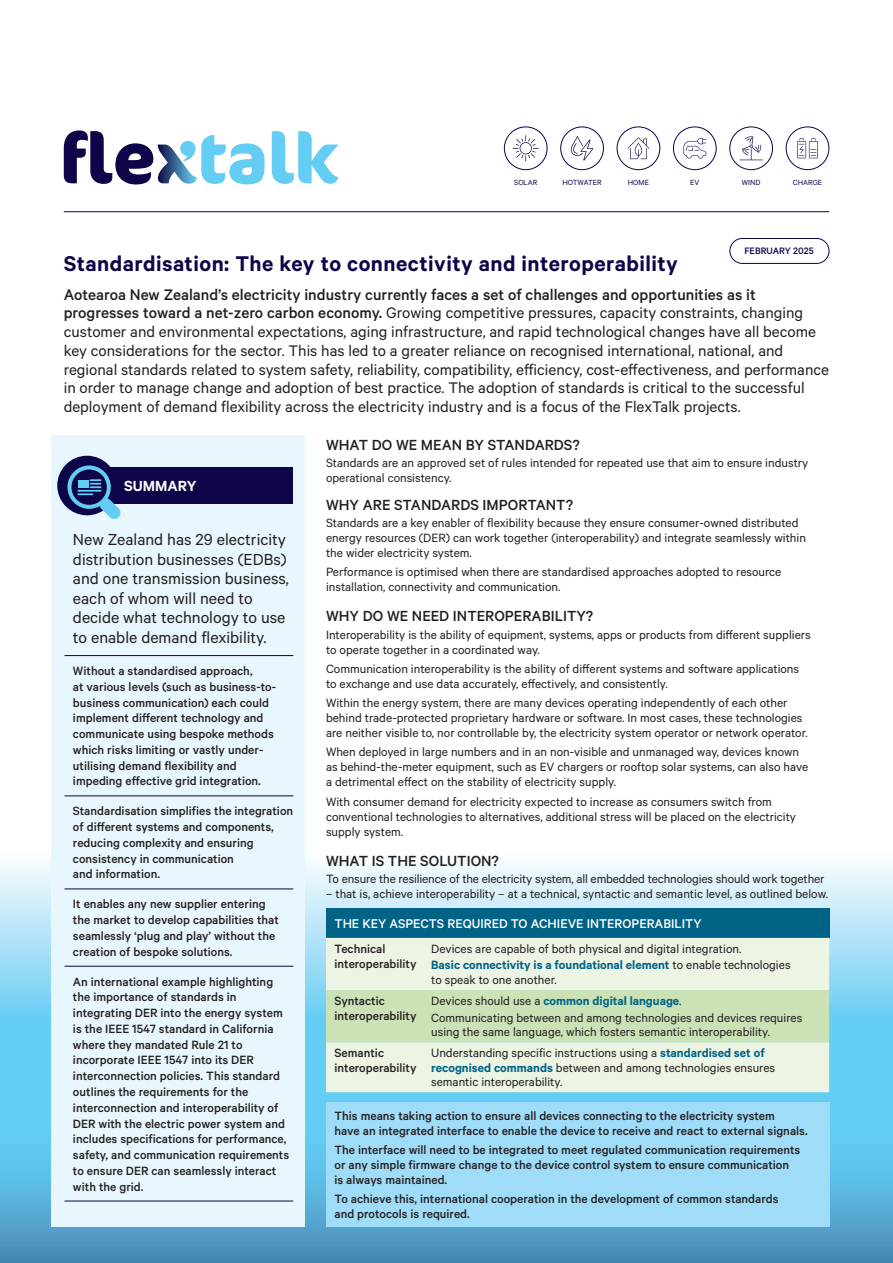
<style>
.page{position:relative;width:893px;height:1263px;background:#fff}
.page>*{position:absolute;margin:0;border:0;box-sizing:border-box;transform-origin:0 0}
.t1{font:600 24px "Calibre";letter-spacing:.02em;color:#0d0449}
.t2{font:18px/19.5px "Calibre";color:#231f20}
.t3{font:17.25px/18.8px "Calibre";color:#231f20}
.t4{font:500 16.5px "Calibre";color:#231f20}
.t5{font:600 16.5px "Calibre";color:#fff}
.t6{font:500 14.25px "Calibre";color:#fff}
.t7{font:13.5px/15px "Calibre";color:#231f20}
.t8{font:500 13.5px/15.8px "Calibre";color:#231f20}
.t9{font:500 10.5px "Calibre";color:#0d0449}
.t10{font:8.4px "Calibre";color:#0d0449}
.s1{font-weight:500}
.s2{font-weight:600;color:#006285}
</style>
<div class="page">
<svg style="left:0;top:862px;width:893px;height:401px;background:#85c6e4"></svg>
<div style="left:51px;top:435px;width:254px;height:792px;background:#e8f6fd"></div>
<svg style="left:64px;top:130px;width:274px;height:54px"></svg>
<hr style="left:64px;top:211px;width:765px;height:1px;background:#0d0449">
<div style="left:673px;top:127px;width:43px;height:43px;border:1px solid #0d0449;border-radius:50%"></div>
<svg style="left:683px;top:138px;width:23px;height:20px"></svg>
<div style="left:560px;top:127px;width:44px;height:43px;border:1px solid #0d0449;border-radius:50%"></div>
<svg style="left:627px;top:137px;width:22px;height:22px"></svg>
<div style="left:617px;top:127px;width:43px;height:43px;border:1px solid #0d0449;border-radius:50%"></div>
<svg style="left:739px;top:136px;width:24px;height:24px"></svg>
<div style="left:729px;top:127px;width:44px;height:43px;border:1px solid #0d0449;border-radius:50%"></div>
<div style="left:786px;top:127px;width:43px;height:43px;border:1px solid #0d0449;border-radius:50%"></div>
<svg style="left:797px;top:138px;width:21px;height:20px"></svg>
<div style="left:730px;top:238px;width:99px;height:26px;border:1px solid #0d0449;border-radius:12px"></div>
<div style="left:64px;top:468px;width:229px;height:36px;background:#0d0449"></div>
<hr style="left:64px;top:655px;width:229px;height:1px;background:#0d0449">
<hr style="left:64px;top:795px;width:229px;height:1px;background:#0d0449">
<hr style="left:64px;top:888px;width:229px;height:1px;background:#0d0449">
<hr style="left:64px;top:966px;width:229px;height:1px;background:#0d0449">
<hr style="left:64px;top:1201px;width:229px;height:1px;background:#0d0449">
<div style="left:57px;top:456px;width:60px;height:59px;background:#0d0449;border-radius:50%"></div>
<svg style="left:67px;top:465px;width:54px;height:54px"></svg>
<div style="left:326px;top:908px;width:503px;height:30px;background:#006285"></div>
<div style="left:326px;top:938px;width:503px;height:154px;background:#ecf4e4"></div>
<div style="left:326px;top:990px;width:503px;height:52px;background:#cbe2b7"></div>
<div style="left:326px;top:1102px;width:503px;height:125px;background:#9fdcf7"></div>
<svg style="left:513px;top:135px;width:26px;height:26px"></svg>
<div style="left:504px;top:127px;width:43px;height:43px;border:1px solid #0d0449;border-radius:50%"></div>
<svg style="left:570px;top:136px;width:23px;height:25px"></svg>
<p class="t10" style="left:514px;top:178px;width:25px">SOLAR</p>
<p class="t10" style="left:628px;top:178px;width:23px">HOME</p>
<p class="t10" style="left:690px;top:178px;width:11px">EV</p>
<p class="t10" style="left:742px;top:178px;width:20px">WIND</p>
<p class="t10" style="left:793px;top:178px;width:31px">CHARGE</p>
<p class="t10" style="left:562px;top:178px;width:41px">HOTWATER</p>
<h1 class="t1" style="left:64px;top:250px;width:615px">Standardisation: The key to connectivity and interoperability</h1>
<p class="t9" style="left:744px;top:245px;width:71px">FEBRUARY 2025</p>
<p class="t3" style="left:64px;top:284px;width:767px"><span class="s1">Aotearoa New Zealand’s electricity industry currently faces a set of challenges and opportunities as it progresses toward a net-zero carbon economy.</span> Growing competitive pressures, capacity constraints, changing customer and environmental expectations, aging infrastructure, and rapid technological changes have all become key considerations for the sector. This has led to a greater reliance on recognised international, national, and regional standards related to system safety, reliability, compatibility, efficiency, cost-effectiveness, and performance in order to manage change and adoption of best practice. The adoption of standards is critical to the successful deployment of demand flexibility across the electricity industry and is a focus of the FlexTalk projects.</p>
<p class="t4" style="left:326px;top:435px;width:255px">WHAT DO WE MEAN BY STANDARDS?</p>
<p class="t7" style="left:326px;top:455px;width:484px">Standards are an approved set of rules intended for repeated use that aim to ensure industry operational consistency.</p>
<p class="t4" style="left:326px;top:495px;width:249px">WHY ARE STANDARDS IMPORTANT?</p>
<p class="t7" style="left:326px;top:515px;width:481px">Standards are a key enabler of flexibility because they ensure consumer-owned distributed energy resources (DER) can work together (interoperability) and integrate seamlessly within the wider electricity system.</p>
<p class="t7" style="left:326px;top:564px;width:457px">Performance is optimised when there are standardised approaches adopted to resource installation, connectivity and communication.</p>
<p class="t4" style="left:326px;top:607px;width:269px">WHY DO WE NEED INTEROPERABILITY?</p>
<p class="t7" style="left:326px;top:626px;width:486px">Interoperability is the ability of equipment, systems, apps or products from different suppliers to operate together in a coordinated way.</p>
<p class="t7" style="left:326px;top:661px;width:475px">Communication interoperability is the ability of different systems and software applications to exchange and use data accurately, effectively, and consistently.</p>
<p class="t7" style="left:326px;top:695px;width:483px">Within the energy system, there are many devices operating independently of each other behind trade-protected proprietary hardware or software. In most cases, these technologies are neither visible to, nor controllable by, the electricity system operator or network operator.</p>
<p class="t7" style="left:326px;top:744px;width:484px">When deployed in large numbers and in an non-visible and unmanaged way, devices known as behind-the-meter equipment, such as EV chargers or rooftop solar systems, can also have a detrimental effect on the stability of electricity supply.</p>
<p class="t7" style="left:326px;top:793px;width:472px">With consumer demand for electricity expected to increase as consumers switch from conventional technologies to alternatives, additional stress will be placed on the electricity supply system.</p>
<p class="t4" style="left:326px;top:851px;width:174px">WHAT IS THE SOLUTION?</p>
<p class="t7" style="left:326px;top:871px;width:500px">To ensure the resilience of the electricity system, all embedded technologies should work together</p>
<p class="t7" style="left:326px;top:886px;width:504px">– that is, achieve interoperability – at a technical, syntactic and semantic level, as outlined below.</p>
<p class="t6" style="left:334px;top:915px;width:369px">THE KEY ASPECTS REQUIRED TO ACHIEVE INTEROPERABILITY</p>
<p class="t8" style="left:334px;top:941px;width:83px;line-height:15px">Technical interoperability</p>
<p class="t7" style="left:431px;top:940px;width:361px;line-height:16.4px">Devices are capable of both physical and digital integration.<br><span class="s2">Basic connectivity is a foundational element</span> to enable technologies</p>
<p class="t7" style="left:431px;top:971px;width:127px">to speak to one another.</p>
<p class="t8" style="left:334px;top:993px;width:83px;line-height:15px">Syntactic interoperability</p>
<p class="t7" style="left:431px;top:992px;width:373px;line-height:16.4px">Devices should use a <span class="s2">common digital language</span>.<br>Communicating between and among technologies and devices requires</p>
<p class="t7" style="left:431px;top:1024px;width:340px">using the same language, which fosters semantic interoperability.</p>
<p class="t8" style="left:334px;top:1045px;width:83px;line-height:15px">Semantic interoperability</p>
<p class="t7" style="left:431px;top:1045px;width:345px;line-height:14.2px">Understanding specific instructions using a <span class="s2">standardised set of recognised commands</span> between and among technologies ensures semantic interoperability.</p>
<p class="t8" style="left:334px;top:1108px;width:475px;line-height:15px">This means taking action to ensure all devices connecting to the electricity system<br>have an integrated interface to enable the device to receive and react to external signals.</p>
<p class="t8" style="left:334px;top:1142px;width:467px;line-height:15px">The interface will need to be integrated to meet regulated communication requirements or any simple firmware change to the device control system to ensure communication is always maintained.</p>
<p class="t8" style="left:334px;top:1191px;width:445px;line-height:15px">To achieve this, international cooperation in the development of common standards and protocols is required.</p>
<p class="t5" style="left:124px;top:476px;width:74px">SUMMARY</p>
<h2 class="t2" style="left:73px;top:529px;width:217px">New Zealand has 29 electricity distribution businesses (EDBs) and one transmission business, each of whom will need to decide what technology to use to enable demand flexibility.</h2>
<p class="t8" style="left:73px;top:662px;width:205px">Without a standardised approach,<br>at various levels (such as business-to&shy;business communication) each could implement different technology and communicate using bespoke methods which risks limiting or vastly under&shy;utilising demand flexibility and impeding effective grid integration.</p>
<p class="t8" style="left:73px;top:803px;width:222px">Standardisation simplifies the integration of different systems and components, reducing complexity and ensuring consistency in communication<br>and information.</p>
<p class="t8" style="left:73px;top:896px;width:207px">It enables any new supplier entering the market to develop capabilities that seamlessly ‘plug and play’ without the creation of bespoke solutions.</p>
<p class="t8" style="left:73px;top:973px;width:218px">An international example highlighting the importance of standards in integrating DER into the energy system is the IEEE 1547 standard in California where they mandated Rule 21 to incorporate IEEE 1547 into its DER interconnection policies. This standard outlines the requirements for the interconnection and interoperability of DER with the electric power system and includes specifications for performance, safety, and communication requirements to ensure DER can seamlessly interact with the grid.</p>
</div>
